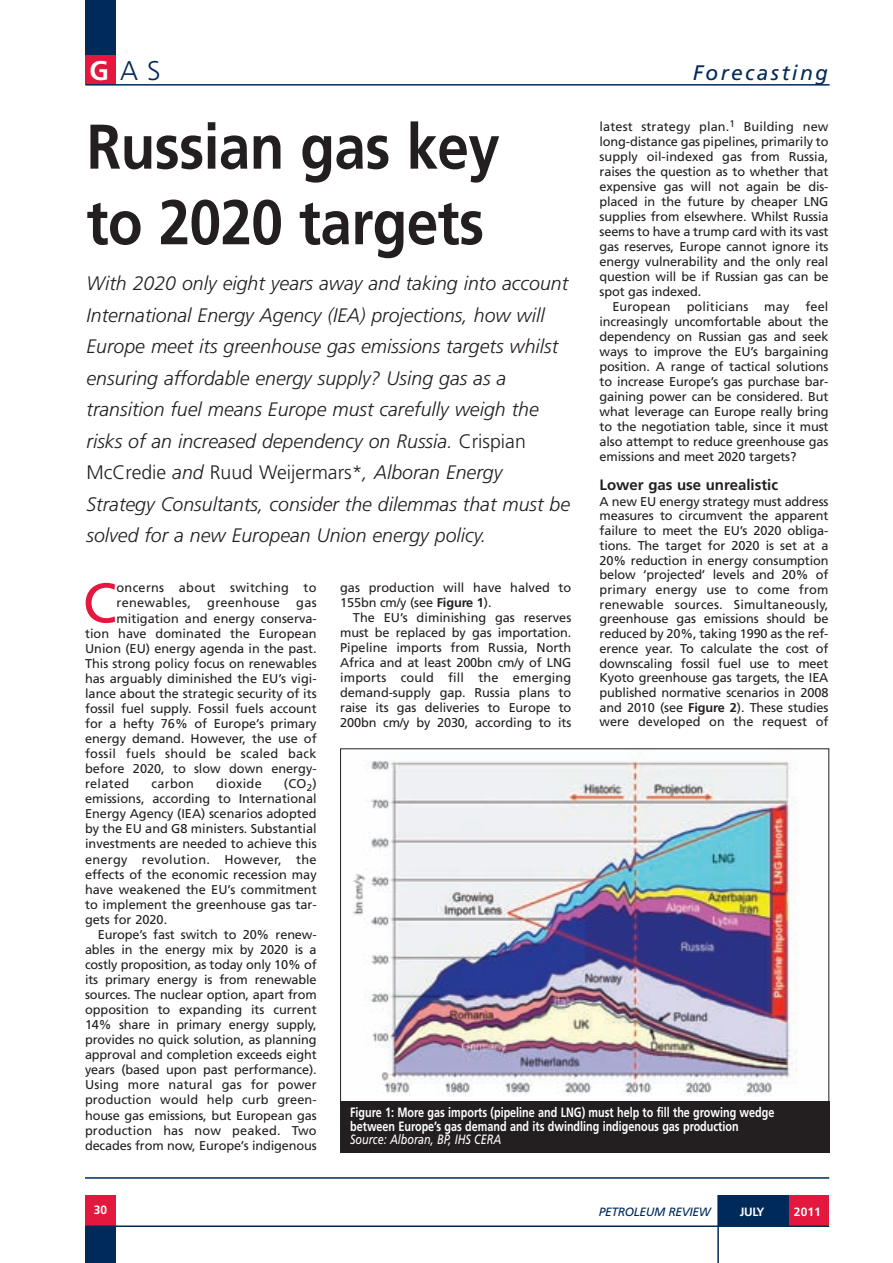
<style>
.page{position:relative;width:893px;height:1263px;background:#fff}
.page>*{position:absolute;margin:0;border:0;box-sizing:border-box;transform-origin:0 0}
.t1{font:700 63px/75.6px "Frutiger";letter-spacing:-.01em;color:#231f20;scale:.9 1}
.t2{font:55.65px "Frutiger";color:#e4183e}
.t3{font:300 27px "Frutiger";color:#002a5a}
.t4{font:italic 21px "Frutiger";letter-spacing:.11em;color:#002a5a}
.t5{font:italic 300 19.5px/31.5px "Frutiger";color:#231f20}
.t6{font:700 15px "Frutiger";color:#231f20}
.t7{font:700 13.5px/13.5px "Frutiger";color:#fff;scale:.8 1}
.t8{font:italic 13.5px "Frutiger";color:#fff;scale:.8 1}
.t9{font:12.75px/15px "Frutiger";color:#231f20;text-align:justify}
.t10{font:12.75px/15px "Frutiger";letter-spacing:.02em;color:#231f20}
.t11{font:italic 12px "Frutiger";letter-spacing:-.03em;color:#002a5a}
.t12{font:700 12px "Frutiger";color:#fff}
.s1{font-weight:700;color:#fff}
.s2{font-style:normal}
.s3{font-weight:700}
</style>
<div class="page">
<hr style="left:85px;top:1177px;width:744px;height:2px;background:#002a5a">
<div style="left:85px;top:53px;width:31px;height:32px;background:#e4183e"></div>
<hr style="left:85px;top:84px;width:745px;height:2px;background:#002a5a">
<div style="left:85px;top:0;width:31px;height:54px;background:#002a5a"></div>
<div style="left:85px;top:1226px;width:31px;height:37px;background:#002a5a"></div>
<div style="left:85px;top:1195px;width:31px;height:31px;background:#e4183e"></div>
<div style="left:718px;top:1195px;width:74px;height:31px;background:#002a5a"></div>
<div style="left:789px;top:1195px;width:40px;height:31px;background:#e4183e"></div>
<hr style="left:717px;top:1195px;width:2px;height:68px;background:#002a5a">
<hr style="left:85px;top:1225px;width:744px;height:2px;background:#002a5a">
<img style="left:352px;top:760px;width:445px;height:336px">
<div style="left:340px;top:1101px;width:489px;height:51px;background:#231f20"></div>
<h3 class="t3" style="left:89px;top:60px;width:73px"><span class="s1">G</span>AS</h3>
<h3 class="t4" style="left:693px;top:64px;width:137px">Forecasting</h3>
<p class="t9" style="left:600px;top:120px;width:230px">latest strategy plan.<sup>1</sup> Building new</p>
<p class="t9" style="left:600px;top:135px;width:230px">long-distance gas pipelines, primarily to</p>
<p class="t9" style="left:600px;top:150px;width:230px">supply oil-indexed gas from Russia,</p>
<p class="t9" style="left:600px;top:165px;width:230px">raises the question as to whether that</p>
<p class="t9" style="left:600px;top:180px;width:230px">expensive gas will not again be dis-</p>
<p class="t9" style="left:600px;top:195px;width:230px">placed in the future by cheaper LNG</p>
<p class="t9" style="left:600px;top:210px;width:230px">supplies from elsewhere. Whilst Russia</p>
<p class="t9" style="left:600px;top:225px;width:230px">seems to have a trump card with its vast</p>
<p class="t9" style="left:600px;top:240px;width:230px">gas reserves, Europe cannot ignore its</p>
<p class="t9" style="left:600px;top:255px;width:230px">energy vulnerability and the only real</p>
<p class="t9" style="left:600px;top:270px;width:230px">question will be if Russian gas can be</p>
<p class="t9" style="left:600px;top:285px;width:103px">spot gas indexed.</p>
<p class="t9" style="left:612px;top:300px;width:60px">European</p>
<p class="t9" style="left:687px;top:300px;width:63px">politicians</p>
<p class="t9" style="left:764px;top:300px;width:27px">may</p>
<h1 class="t1" style="left:87px;top:114px;width:461px">Russian gas key to 2020 targets</h1>
<p class="t5" style="left:87px;top:269px;width:485px">With 2020 only eight years away and taking into account International Energy Agency (IEA) projections, how will Europe meet its greenhouse gas emissions targets whilst ensuring affordable energy supply? Using gas as a transition fuel means Europe must carefully weigh the risks of an increased dependency on Russia. <span class="s2">Crispian McCredie</span> and <span class="s2">Ruud Weijermars*</span>, Alboran Energy Strategy Consultants, consider the dilemmas that must be solved for a new European Union energy policy.</p>
<p class="t9" style="left:340px;top:581px;width:233px">gas production will have halved to<br>155bn cm/y (see <span class="s3">Figure 1</span>).</p>
<p class="t9" style="left:340px;top:611px;width:233px;text-indent:13px">The EU’s diminishing gas reserves must be replaced by gas importation.<br>Pipeline imports from Russia, North Africa and at least 200bn cm/y of LNG imports could fill the emerging demand-supply gap. Russia plans to raise its gas deliveries to Europe to 200bn cm/y by 2030, according to its</p>
<p class="t9" style="left:600px;top:300px;width:230px;text-indent:206px">feel increasingly uncomfortable about the dependency on Russian gas and seek ways to improve the EU’s bargaining position. A range of tactical solutions to increase Europe’s gas purchase bar&shy;gaining power can be considered. But what leverage can Europe really bring to the negotiation table, since it must also attempt to reduce greenhouse gas emissions and meet 2020 targets?</p>
<p class="t6" style="left:600px;top:478px;width:180px">Lower gas use unrealistic</p>
<p class="t9" style="left:600px;top:495px;width:230px">A new EU energy strategy must address measures to circumvent the apparent failure to meet the EU’s 2020 obliga&shy;tions. The target for 2020 is set at a 20% reduction in energy consumption below ‘projected’ levels and 20% of primary energy use to come from renewable sources. Simultaneously, greenhouse gas emissions should be reduced by 20%, taking 1990 as the ref&shy;erence year. To calculate the cost of downscaling fossil fuel use to meet Kyoto greenhouse gas targets, the IEA published normative scenarios in 2008 and 2010 (see <span class="s3">Figure 2</span>). These studies were developed on the request of</p>
<h2 class="t2" style="left:83px;top:581px;width:36px">C</h2>
<p class="t10" style="left:117px;top:581px;width:202px">oncerns about switching to renewables,</p>
<p class="t10" style="left:207px;top:596px;width:74px">greenhouse</p>
<p class="t9" style="left:296px;top:596px;width:22px">gas</p>
<p class="t9" style="left:117px;top:611px;width:202px">mitigation and energy conserva-</p>
<p class="t9" style="left:85px;top:627px;width:233px">tion have dominated the European</p>
<p class="t9" style="left:85px;top:642px;width:233px">Union (EU) energy agenda in the past.</p>
<p class="t9" style="left:85px;top:657px;width:233px">This strong policy focus on renewables</p>
<p class="t9" style="left:85px;top:672px;width:233px">has arguably diminished the EU’s vigi-</p>
<p class="t9" style="left:85px;top:687px;width:233px">lance about the strategic security of its</p>
<p class="t9" style="left:85px;top:702px;width:233px">fossil fuel supply. Fossil fuels account</p>
<p class="t9" style="left:85px;top:717px;width:233px">for a hefty 76% of Europe’s primary</p>
<p class="t9" style="left:85px;top:732px;width:233px">energy demand. However, the use of</p>
<p class="t10" style="left:85px;top:747px;width:233px">fossil fuels should be scaled back</p>
<p class="t9" style="left:85px;top:762px;width:233px">before 2020, to slow down energy-</p>
<p class="t10" style="left:85px;top:777px;width:46px">related</p>
<p class="t9" style="left:151px;top:777px;width:44px">carbon</p>
<p class="t10" style="left:216px;top:777px;width:47px">dioxide</p>
<p class="t9" style="left:85px;top:777px;width:233px;text-indent:199px">(CO<sub>2</sub>) emissions, according to International Energy Agency (IEA) scenarios adopted by the EU and G8 ministers. Substantial investments are needed to achieve this energy revolution. However, the effects of the economic recession may have weakened the EU’s commitment to implement the greenhouse gas tar&shy;gets for 2020.</p>
<p class="t9" style="left:85px;top:928px;width:233px;text-indent:13px">Europe’s fast switch to 20% renew&shy;ables in the energy mix by 2020 is a costly proposition, as today only 10% of its primary energy is from renewable sources. The nuclear option, apart from opposition to expanding its current 14% share in primary energy supply, provides no quick solution, as planning approval and completion exceeds eight years (based upon past performance).<br>Using more natural gas for power production would help curb green&shy;house gas emissions, but European gas production has now peaked. Two decades from now, Europe’s indigenous</p>
<p class="t7" style="left:350px;top:1107px;width:532px">Figure 1: More gas imports (pipeline and LNG) must help to fill the growing wedge between Europe’s gas demand and its dwindling indigenous gas production</p>
<p class="t8" style="left:350px;top:1134px;width:190px">Source: Alboran, BP, IHS CERA</p>
<p class="t12" style="left:94px;top:1205px;width:15px">30</p>
<p class="t11" style="left:599px;top:1206px;width:114px">PETROLEUM REVIEW</p>
<p class="t12" style="left:740px;top:1206px;width:26px">JULY</p>
<p class="t12" style="left:794px;top:1206px;width:28px">2011</p>
</div>
